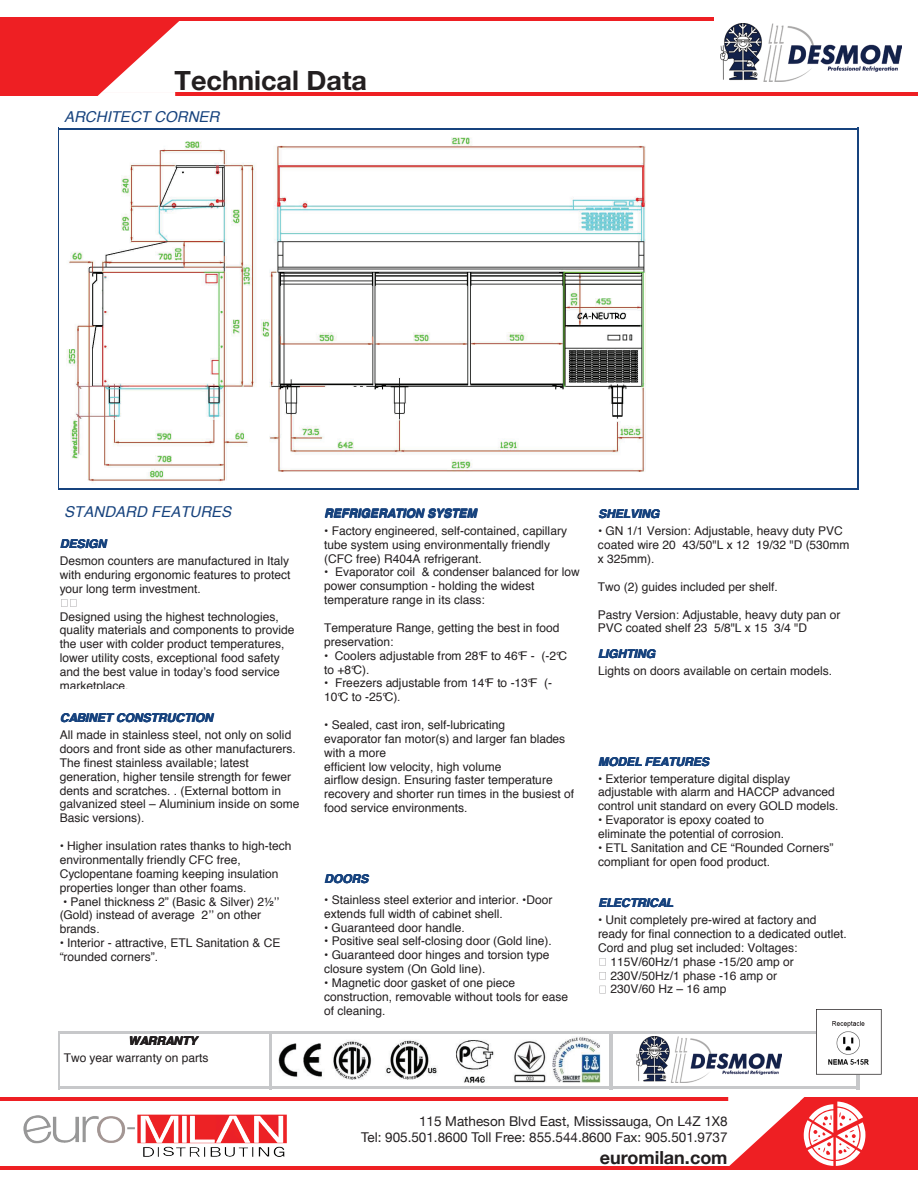
<style>
.page{position:relative;width:918px;height:1188px;background:#fff}
.page>*{position:absolute;margin:0;border:0;box-sizing:border-box;transform-origin:0 0}
.t1{font:700 27px "Helvetica Neue";color:#231f20}
.t2{font:700 18px "Helvetica Neue";color:#231f20}
.t3{font:italic 15px "Helvetica";color:#17437e}
.t4{font:13.5px/16.2px "Helvetica Neue";color:#231f20;text-align:right}
.t5{font:12px/13.8px "Helvetica";color:#231f20}
.t6{font:italic 700 12px "Helvetica";letter-spacing:.005em;color:#17437e}
.t7{font:italic 700 12px "Helvetica";letter-spacing:.005em;color:#231f20}
</style>
<div class="page">
<div style="left:0;top:18px;width:99px;height:77px;background:#ee1f23"></div>
<div style="left:804px;top:1097px;width:114px;height:73px;background:#ee1f23"></div>
<img style="left:23px;top:1114px;width:264px;height:43px">
<hr style="left:0;top:1167px;width:918px;height:3px;background:#ee1f23">
<hr style="left:0;top:1098px;width:918px;height:3px;background:#ee1f23">
<hr style="left:0;top:93px;width:918px;height:3px;background:#ee1f23">
<hr style="left:0;top:17px;width:713px;height:4px;background:#ee1f23">
<svg style="left:97px;top:21px;width:86px;height:75px"></svg>
<svg style="left:726px;top:1097px;width:139px;height:70px"></svg>
<img style="left:720px;top:24px;width:182px;height:58px">
<img style="left:66px;top:137px;width:580px;height:346px">
<hr style="left:58px;top:128px;width:800px;height:1px;background:#17437e">
<hr style="left:857px;top:128px;width:1px;height:362px;background:#17437e">
<hr style="left:58px;top:488px;width:800px;height:2px;background:#17437e">
<hr style="left:58px;top:128px;width:1px;height:362px;background:#17437e">
<img style="left:278px;top:1040px;width:268px;height:42px">
<hr style="left:58px;top:1031px;width:802px;height:3px;background:#c7c8ca">
<hr style="left:58px;top:1086px;width:802px;height:3px;background:#c7c8ca">
<hr style="left:58px;top:1031px;width:2px;height:58px;background:#c7c8ca">
<img style="left:552px;top:1037px;width:49px;height:45px">
<hr style="left:269px;top:1031px;width:3px;height:58px;background:#c7c8ca">
<hr style="left:856px;top:1031px;width:4px;height:58px;background:#c7c8ca">
<hr style="left:610px;top:1031px;width:3px;height:58px;background:#c7c8ca">
<img style="left:637px;top:1037px;width:144px;height:46px">
<svg style="left:61px;top:599px;width:15px;height:8px"></svg>
<svg style="left:600px;top:958px;width:6px;height:8px"></svg>
<svg style="left:600px;top:972px;width:6px;height:8px"></svg>
<svg style="left:600px;top:986px;width:6px;height:7px"></svg>
<img style="left:817px;top:1010px;width:64px;height:65px">
<h1 class="t1" style="left:175px;top:59px;width:194px">Technical Data</h1>
<p class="t3" style="left:64px;top:105px;width:157px">ARCHITECT CORNER</p>
<p class="t3" style="left:64px;top:500px;width:169px">STANDARD FEATURES</p>
<p class="t6" style="left:60px;top:534px;width:47px">DESIGN</p>
<p class="t5" style="left:60px;top:554px;width:232px;text-align:justify">Desmon counters are manufactured in Italy with enduring ergonomic features to protect your long term investment.</p>
<p class="t5" style="left:60px;top:610px;width:236px">Designed using the highest technologies, quality materials and components to provide the user with colder product temperatures, lower utility costs, exceptional food safety and the best value in todayʼs food service marketplace.</p>
<p class="t6" style="left:60px;top:708px;width:154px">CABINET CONSTRUCTION</p>
<p class="t5" style="left:60px;top:728px;width:241px">All made in stainless steel, not only on solid doors and front side as other manufacturers.<br>The finest stainless available; latest generation, higher tensile strength for fewer dents and scratches. . (External bottom in galvanized steel – Aluminium inside on some Basic versions).</p>
<p class="t5" style="left:60px;top:839px;width:233px">• Higher insulation rates thanks to high-tech environmentally friendly CFC free, Cyclopentane foaming keeping insulation properties longer than other foams.</p>
<p class="t5" style="left:60px;top:895px;width:221px">• Panel thickness 2” (Basic &amp; Silver) 2½ʼʼ (Gold) instead of average 2ʼʼ on other brands.</p>
<p class="t5" style="left:60px;top:937px;width:222px">• Interior - attractive, ETL Sanitation &amp; CE “rounded corners”.</p>
<p class="t7" style="left:128px;top:1031px;width:71px">WARRANTY</p>
<p class="t5" style="left:64px;top:1051px;width:146px">Two year warranty on parts</p>
<p class="t6" style="left:325px;top:503px;width:154px">REFRIGERATION SYSTEM</p>
<p class="t5" style="left:324px;top:524px;width:244px">• Factory engineered, self-contained, capillary tube system using environmentally friendly (CFC free) R404A refrigerant.</p>
<p class="t5" style="left:324px;top:566px;width:257px">• Evaporator coil &amp; condenser balanced for low power consumption - holding the widest temperature range in its class:</p>
<p class="t5" style="left:324px;top:621px;width:237px">Temperature Range, getting the best in food preservation:</p>
<p class="t5" style="left:324px;top:649px;width:244px">• Coolers adjustable from 28°F to 46°F - (-2°C to +8°C).</p>
<p class="t5" style="left:324px;top:677px;width:229px">• Freezers adjustable from 14°F to -13°F (-<br>10°C to -25°C).</p>
<p class="t5" style="left:324px;top:718px;width:251px">• Sealed, cast iron, self-lubricating<br>evaporator fan motor(s) and larger fan blades with a more<br>efficient low velocity, high volume<br>airflow design. Ensuring faster temperature recovery and shorter run times in the busiest of food service environments.</p>
<p class="t6" style="left:324px;top:869px;width:46px">DOORS</p>
<p class="t5" style="left:324px;top:893px;width:230px">• Stainless steel exterior and interior. •Door extends full width of cabinet shell.</p>
<p class="t5" style="left:324px;top:921px;width:142px">• Guaranteed door handle.</p>
<p class="t5" style="left:324px;top:935px;width:229px">• Positive seal self-closing door (Gold line).</p>
<p class="t5" style="left:324px;top:949px;width:227px">• Guaranteed door hinges and torsion type closure system (On Gold line).</p>
<p class="t5" style="left:324px;top:976px;width:245px">• Magnetic door gasket of one piece construction, removable without tools for ease of cleaning.</p>
<p class="t6" style="left:598px;top:504px;width:63px">SHELVING</p>
<p class="t5" style="left:598px;top:524px;width:253px">• GN 1/1 Version: Adjustable, heavy duty PVC coated wire 20 43/50"L x 12 19/32 "D (530mm x 325mm).</p>
<p class="t5" style="left:598px;top:580px;width:181px">Two (2) guides included per shelf.</p>
<p class="t5" style="left:598px;top:608px;width:244px">Pastry Version: Adjustable, heavy duty pan or<br>PVC coated shelf 23 5/8"L x 15 3/4 "D</p>
<p class="t6" style="left:598px;top:644px;width:59px">LIGHTING</p>
<p class="t6" style="left:598px;top:644px;width:59px">LIGHTING</p>
<p class="t5" style="left:598px;top:664px;width:236px">Lights on doors available on certain models.</p>
<p class="t6" style="left:598px;top:752px;width:112px">MODEL FEATURES</p>
<p class="t5" style="left:598px;top:772px;width:242px">• Exterior temperature digital display adjustable with alarm and HACCP advanced control unit standard on every GOLD models.</p>
<p class="t5" style="left:598px;top:813px;width:188px">• Evaporator is epoxy coated to eliminate the potential of corrosion.</p>
<p class="t5" style="left:598px;top:841px;width:237px">• ETL Sanitation and CE “Rounded Corners” compliant for open food product.</p>
<p class="t6" style="left:598px;top:893px;width:77px">ELECTRICAL</p>
<p class="t5" style="left:598px;top:913px;width:220px">• Unit completely pre-wired at factory and</p>
<p class="t5" style="left:598px;top:927px;width:250px">ready for final connection to a dedicated outlet.</p>
<p class="t5" style="left:598px;top:941px;width:201px">Cord and plug set included: Voltages:</p>
<p class="t5" style="left:610px;top:955px;width:185px">115V/60Hz/1 phase -15/20 amp or</p>
<p class="t5" style="left:610px;top:969px;width:168px">230V/50Hz/1 phase -16 amp or</p>
<p class="t5" style="left:610px;top:983px;width:118px">230V/60 Hz – 16 amp</p>
<p class="t4" style="left:361px;top:1114px;width:368px">115 Matheson Blvd East, Mississauga, On L4Z 1X8<br>Tel: 905.501.8600 Toll Free: 855.544.8600 Fax: 905.501.9737</p>
<h2 class="t2" style="left:600px;top:1143px;width:129px">euromilan.com</h2>
</div>
